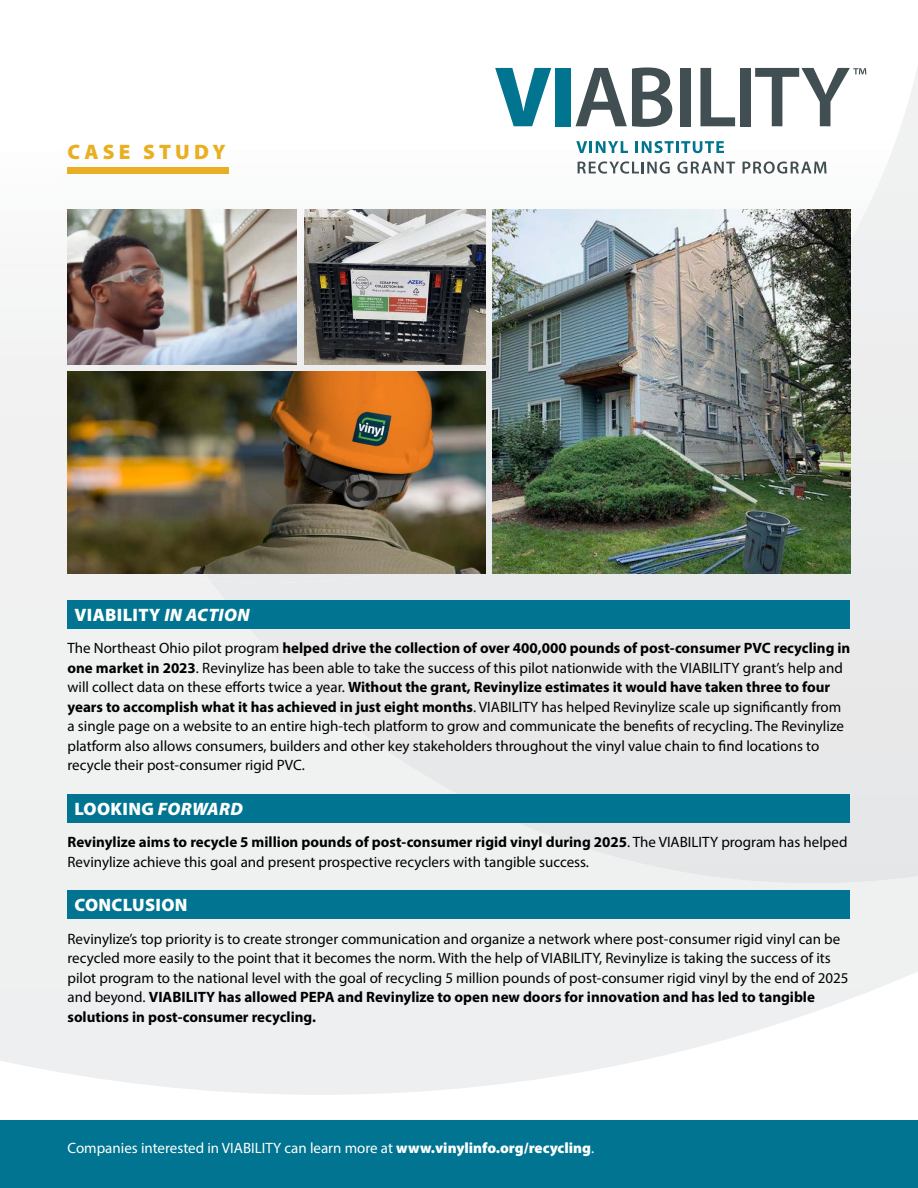
<style>
.page{position:relative;width:918px;height:1188px;background:#fff}
.page>*{position:absolute;margin:0;border:0;box-sizing:border-box;transform-origin:0 0}
.t1{font:900 21px "Myriad Pro";letter-spacing:.2em;color:#e8af23}
.t2{font:900 18px "Myriad Pro";letter-spacing:.02em;color:#fff}
.t3{font:15px/19.5px "Myriad Pro";color:#000}
.t4{font:15px "Myriad Pro";color:#fff}
.s1{font-style:italic}
.s2{font-weight:700}
.s3{font-weight:900}
</style>
<div class="page">
<svg style="left:0;top:580px;width:918px;height:515px"></svg>
<div style="left:210px;top:583px;width:708px;height:300px;background:#e9e9ea"></div>
<img style="left:61px;top:67px;width:857px;height:516px">
<svg style="left:495px;top:68px;width:56px;height:58px"></svg>
<div style="left:555px;top:68px;width:16px;height:58px;background:#01748f"></div>
<svg style="left:576px;top:68px;width:96px;height:59px"></svg>
<div style="left:680px;top:68px;width:10px;height:58px;background:#414f53"></div>
<svg style="left:700px;top:68px;width:35px;height:58px"></svg>
<div style="left:740px;top:68px;width:11px;height:58px;background:#414f53"></div>
<svg style="left:755px;top:68px;width:111px;height:58px"></svg>
<svg style="left:576px;top:141px;width:52px;height:12px"></svg>
<svg style="left:636px;top:141px;width:88px;height:12px"></svg>
<svg style="left:578px;top:161px;width:92px;height:13px"></svg>
<svg style="left:677px;top:162px;width:58px;height:12px"></svg>
<svg style="left:743px;top:161px;width:84px;height:13px"></svg>
<div style="left:0;top:1120px;width:918px;height:68px;background:#007490"></div>
<div style="left:68px;top:167px;width:162px;height:7px;background:#e8af23"></div>
<div style="left:68px;top:601px;width:782px;height:28px;background:#007490"></div>
<div style="left:68px;top:794px;width:782px;height:28px;background:#007490"></div>
<div style="left:68px;top:891px;width:782px;height:28px;background:#007490"></div>
<img style="left:493px;top:209px;width:357px;height:365px">
<img style="left:68px;top:209px;width:229px;height:155px">
<img style="left:305px;top:209px;width:181px;height:155px">
<img style="left:68px;top:371px;width:418px;height:203px">
<h1 class="t1" style="left:68px;top:137px;width:160px">CASE STUDY</h1>
<p class="t2" style="left:74px;top:603px;width:177px">VIABILITY <span class="s1">IN ACTION</span></p>
<p class="t3" style="left:68px;top:638px;width:784px">The Northeast Ohio pilot program <span class="s2">helped drive the collection of over 400,000 pounds of post-consumer PVC recycling in one market in 2023</span>. Revinylize has been able to take the success of this pilot nationwide with the VIABILITY grant’s help and will collect data on these efforts twice a year. <span class="s2">Without the grant, Revinylize estimates it would have taken three to four years to accomplish what it has achieved in just eight months</span>. VIABILITY has helped Revinylize scale up significantly from a single page on a website to an entire high-tech platform to grow and communicate the benefits of recycling. The Revinylize platform also allows consumers, builders and other key stakeholders throughout the vinyl value chain to find locations to recycle their post-consumer rigid PVC.</p>
<p class="t2" style="left:74px;top:796px;width:170px">LOOKING <span class="s1">FORWARD</span></p>
<p class="t3" style="left:68px;top:832px;width:782px"><span class="s2">Revinylize aims to recycle 5 million pounds of post-consumer rigid vinyl during 2025</span>. The VIABILITY program has helped<br>Revinylize achieve this goal and present prospective recyclers with tangible success.</p>
<p class="t2" style="left:74px;top:893px;width:115px">CONCLUSION</p>
<p class="t3" style="left:68px;top:929px;width:783px">Revinylize’s top priority is to create stronger communication and organize a network where post-consumer rigid vinyl can be recycled more easily to the point that it becomes the norm. With the help of VIABILITY, Revinylize is taking the success of its pilot program to the national level with the goal of recycling 5 million pounds of post-consumer rigid vinyl by the end of 2025 and beyond. <span class="s2">VIABILITY has allowed PEPA and Revinylize to open new doors for innovation and has led to tangible solutions in post-consumer recycling.</span></p>
<p class="t4" style="left:68px;top:1139px;width:528px">Companies interested in VIABILITY can learn more at <span class="s3">www.vinylinfo.org/recycling</span>.</p>
</div>
